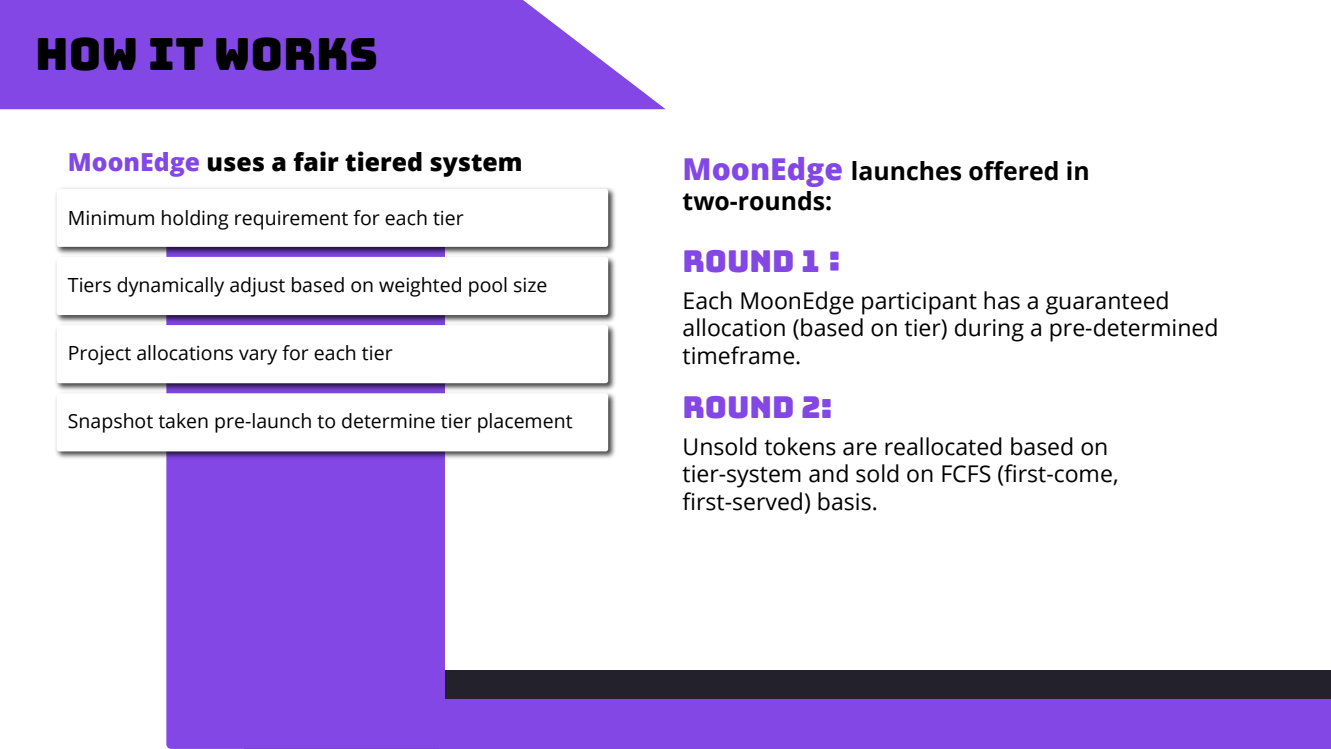
<style>
.page{position:relative;width:1331px;height:749px;background:#fff}
.page>*{position:absolute;margin:0;border:0;box-sizing:border-box;transform-origin:0 0}
.t1{font:44.31px "Bungee Layers";color:#000}
.t2{font:30.12px "Bungee";color:#8247e5}
.t3{font:700 24.81px/29.8px "Open Sans";color:#000}
.t4{font:800 24.81px "Open Sans";color:#000}
.t5{font:23.06px/27.6px "Open Sans";color:#000}
.t6{font:19.5px "Open Sans";color:#000}
.s1{color:#8247e5}
.s2{font-weight:800;font-size:30.12px;color:#8247e5}
</style>
<div class="page">
<div style="left:244px;top:670px;width:1086px;height:78px;background:#23212b"></div>
<div style="left:166px;top:235px;width:279px;height:513px;background:#8247e5;border-radius:5px"></div>
<svg style="left:0;top:0;width:665px;height:109px;background:#8f5ae7"></svg>
<img style="left:55px;top:187px;width:561px;height:66px">
<div style="left:57px;top:189px;width:551px;height:58px;background:#fff;border-radius:3px"></div>
<img style="left:55px;top:253px;width:561px;height:68px">
<div style="left:57px;top:257px;width:551px;height:58px;background:#fff;border-radius:3px"></div>
<img style="left:55px;top:321px;width:561px;height:68px">
<div style="left:57px;top:325px;width:551px;height:58px;background:#fff;border-radius:3px"></div>
<img style="left:55px;top:389px;width:561px;height:73px">
<div style="left:57px;top:393px;width:551px;height:58px;background:#fff;border-radius:3px"></div>
<div style="left:440px;top:699px;width:890px;height:49px;background:#8247e5"></div>
<h1 class="t1" style="left:35px;top:29px;width:344px">HOW IT WORKS</h1>
<p class="t4" style="left:68px;top:143px;width:456px"><span class="s1">MoonEdge</span> uses a fair tiered system</p>
<p class="t6" style="left:68px;top:205px;width:397px">Minimum holding requirement for each tier</p>
<p class="t6" style="left:68px;top:271px;width:481px">Tiers dynamically adjust based on weighted pool size</p>
<p class="t6" style="left:68px;top:339px;width:326px">Project allocations vary for each tier</p>
<p class="t6" style="left:68px;top:407px;width:506px">Snapshot taken pre-launch to determine tier placement</p>
<p class="t3" style="left:682px;top:155px;width:409px"><span class="s2">MoonEdge</span> launches offered in two-rounds:</p>
<h2 class="t2" style="left:682px;top:244px;width:169px">ROUND 1:</h2>
<p class="t5" style="left:682px;top:286px;width:537px">Each MoonEdge participant has a guaranteed allocation (based on tier) during a pre-determined timeframe.</p>
<h2 class="t2" style="left:682px;top:390px;width:151px">ROUND 2:</h2>
<p class="t5" style="left:682px;top:431px;width:437px">Unsold tokens are reallocated based on tier-system and sold on FCFS (first-come, first-served) basis.</p>
</div>
